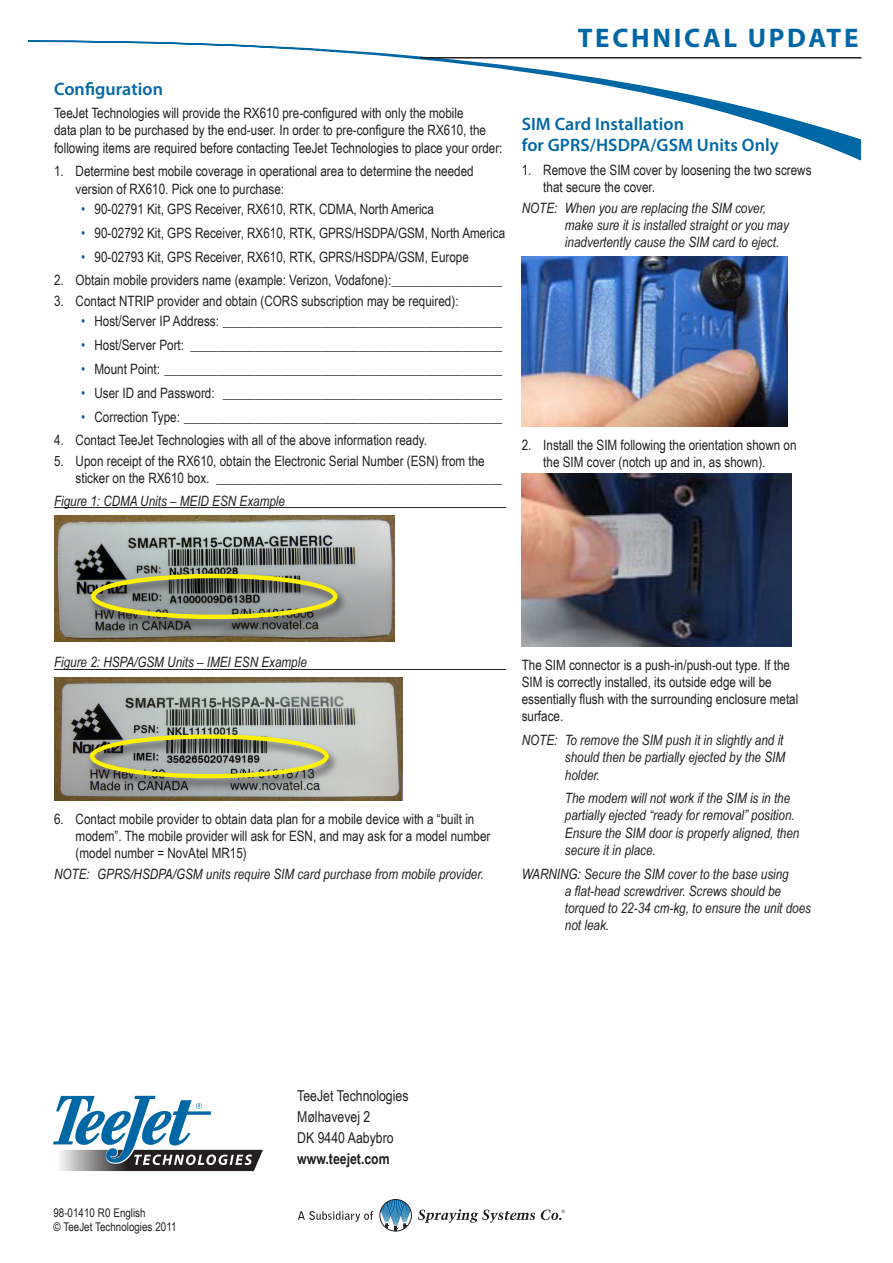
<style>
.page{position:relative;width:893px;height:1263px;background:#fff}
.page>*{position:absolute;margin:0;border:0;box-sizing:border-box;transform-origin:0 0}
.t1{font:700 27px "Myriad Pro";letter-spacing:.1em;color:#0067a5}
.subhead{font:600 18px/21.6px "Myriad Pro";letter-spacing:.005em;color:#0067a5}
.t2{font:15px/21px "Arial Narrow";color:#231f20}
.t3{font:700 15px "Arial Narrow";color:#231f20}
.t4{font:14.25px/17.1px "Arial Narrow";color:#231f20}
.Note{font:italic 14.25px/17.1px "Arial Narrow";color:#231f20}
.t5{font:12px/14.4px "Arial Narrow";color:#231f20}
.s1{color:#0067a5}
</style>
<div class="page">
<svg style="left:53px;top:1096px;width:210px;height:75px"></svg>
<svg style="left:379px;top:1199px;width:33px;height:32px"></svg>
<svg style="left:418px;top:1209px;width:117px;height:14px"></svg>
<svg style="left:541px;top:1209px;width:24px;height:11px"></svg>
<svg style="left:298px;top:1211px;width:75px;height:11px"></svg>
<svg style="left:28px;top:40px;width:834px;height:121px"></svg>
<hr style="left:420px;top:57px;width:441px;height:2px;background:#231f20">
<hr style="left:54px;top:507px;width:452px;height:1px;background:#231f20">
<hr style="left:54px;top:669px;width:452px;height:1px;background:#231f20">
<img style="left:54px;top:515px;width:340px;height:126px">
<div style="left:87px;top:572px;width:261px;height:61px;background:#231f20;opacity:.75"></div>
<div style="left:91px;top:574px;width:246px;height:45px;border:4px solid #fff101;border-radius:50%"></div>
<img style="left:54px;top:677px;width:348px;height:123px">
<div style="left:86px;top:732px;width:253px;height:60px;background:#231f20;opacity:.75"></div>
<div style="left:90px;top:734px;width:239px;height:44px;border:4px solid #fff101;border-radius:50%"></div>
<img style="left:522px;top:256px;width:265px;height:170px">
<img style="left:522px;top:473px;width:270px;height:173px">
<p class="subhead" style="left:54px;top:77px;width:111px">Configuration</p>
<p class="t4" style="left:54px;top:104px;width:450px">TeeJet Technologies will provide the RX610 pre-configured with only the mobile<br>data plan to be purchased by the end-user. In order to pre-configure the RX610, the following items are required before contacting TeeJet Technologies to place your order:</p>
<p class="t4" style="left:76px;top:162px;width:400px;text-indent:-22px">1. Determine best mobile coverage in operational area to determine the needed version of RX610. Pick one to purchase:</p>
<p class="t4" style="left:81px;top:200px;width:354px"><span class="s1">•</span> 90-02791 Kit, GPS Receiver, RX610, RTK, CDMA, North America</p>
<p class="t4" style="left:81px;top:224px;width:426px"><span class="s1">•</span> 90-02792 Kit, GPS Receiver, RX610, RTK, GPRS/HSDPA/GSM, North America</p>
<p class="t4" style="left:81px;top:247px;width:389px"><span class="s1">•</span> 90-02793 Kit, GPS Receiver, RX610, RTK, GPRS/HSDPA/GSM, Europe</p>
<p class="t4" style="left:54px;top:271px;width:450px">2. Obtain mobile providers name (example: Verizon, Vodafone):_________________</p>
<p class="t4" style="left:54px;top:292px;width:406px">3. Contact NTRIP provider and obtain (CORS subscription may be required):</p>
<p class="t4" style="left:81px;top:312px;width:423px"><span class="s1">•</span> Host/Server IP Address: ___________________________________________</p>
<p class="t4" style="left:81px;top:336px;width:423px"><span class="s1">•</span> Host/Server Port: ________________________________________________</p>
<p class="t4" style="left:81px;top:360px;width:423px"><span class="s1">•</span> Mount Point: ____________________________________________________</p>
<p class="t4" style="left:81px;top:384px;width:423px"><span class="s1">•</span> User ID and Password: ___________________________________________</p>
<p class="t4" style="left:81px;top:407px;width:423px"><span class="s1">•</span> Correction Type: _________________________________________________</p>
<p class="t4" style="left:54px;top:431px;width:375px">4. Contact TeeJet Technologies with all of the above information ready.</p>
<p class="t4" style="left:76px;top:452px;width:428px;text-indent:-22px">5. Upon receipt of the RX610, obtain the Electronic Serial Number (ESN) from the sticker on the RX610 box. ____________________________________________</p>
<p class="Note" style="left:54px;top:492px;width:233px">Figure 1: CDMA Units – MEID ESN Example</p>
<h1 class="t1" style="left:578px;top:21px;width:282px">TECHNICAL UPDATE</h1>
<p class="subhead" style="left:522px;top:112px;width:259px">SIM Card Installation<br>for GPRS/HSDPA/GSM Units Only</p>
<p class="t4" style="left:543px;top:161px;width:270px;text-indent:-22px">1. Remove the SIM cover by loosening the two screws that secure the cover.</p>
<p class="Note" style="left:565px;top:199px;width:226px;text-indent:-43px">NOTE: When you are replacing the SIM cover, make sure it is installed straight or you may inadvertently cause the SIM card to eject.</p>
<p class="t4" style="left:543px;top:436px;width:255px;text-indent:-22px">2. Install the SIM following the orientation shown on the SIM cover (notch up and in, as shown).</p>
<p class="Note" style="left:54px;top:654px;width:254px">Figure 2: HSPA/GSM Units – IMEI ESN Example</p>
<p class="t4" style="left:76px;top:810px;width:416px;text-indent:-22px">6. Contact mobile provider to obtain data plan for a mobile device with a “built in modem”. The mobile provider will ask for ESN, and may ask for a model number (model number = NovAtel MR15)</p>
<p class="Note" style="left:54px;top:865px;width:431px">NOTE: GPRS/HSDPA/GSM units require SIM card purchase from mobile provider.</p>
<p class="t4" style="left:522px;top:656px;width:278px">The SIM connector is a push-in/push-out type. If the SIM is correctly installed, its outside edge will be essentially flush with the surrounding enclosure metal surface.</p>
<p class="Note" style="left:565px;top:731px;width:222px;text-align:justify;text-indent:-43px">NOTE: To remove the SIM push it in slightly and it should then be partially ejected by the SIM holder.</p>
<p class="Note" style="left:565px;top:789px;width:236px">The modem will not work if the SIM is in the partially ejected “ready for removal” position.<br>Ensure the SIM door is properly aligned, then secure it in place.</p>
<p class="Note" style="left:565px;top:865px;width:248px;text-indent:-43px">WARNING: Secure the SIM cover to the base using<br>a flat-head screwdriver. Screws should be torqued to 22-34 cm-kg, to ensure the unit does not leak.</p>
<p class="t5" style="left:53px;top:1205px;width:125px">98-01410 R0 English<br>© TeeJet Technologies 2011</p>
<p class="t2" style="left:297px;top:1085px;width:113px">TeeJet Technologies<br>Mølhavevej 2<br>DK 9440 Aabybro</p>
<p class="t3" style="left:297px;top:1148px;width:94px">www.teejet.com</p>
</div>
